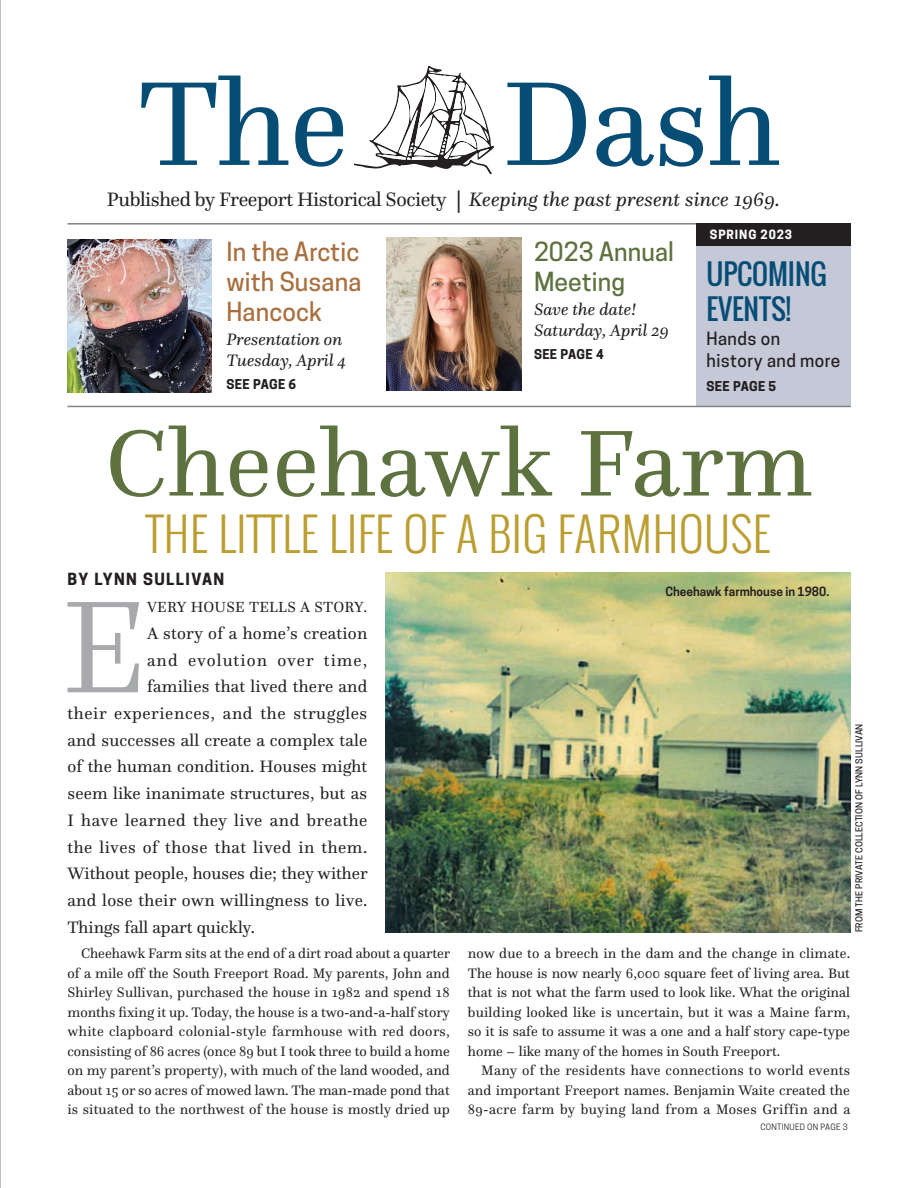
<style>
.page{position:relative;width:918px;height:1188px;background:#fff}
.page>*{position:absolute;margin:0;border:0;box-sizing:border-box;transform-origin:0 0}
.t1{font:300 136.5px "Questa";color:#a8a9ad}
.t2{font:124.5px "Questa";color:#064d76}
.t3{font:97.5px "Questa";letter-spacing:.01em;color:#5e7240}
.t4{font:300 46.5px "Oswald";letter-spacing:.01em;color:#bb9e31}
.t5{font:27.75px/35.2px "Oswald";letter-spacing:-.005em;color:#064d76}
.t6{font:500 24.75px/30px "Cooper Hewitt";letter-spacing:.005em;color:#a9703f;text-align:justify}
.t7{font:500 24.75px/30px "Cooper Hewitt";letter-spacing:.005em;color:#5e7240}
.t8{font:20.25px "Questa";letter-spacing:-.02em;color:#231f20}
.t9{font:italic 20.25px "Questa";letter-spacing:.005em;color:#231f20}
.t10{font:17.25px "Questa";letter-spacing:.01em;color:#231f20}
.t11{font:17.25px "Questa";letter-spacing:.03em;color:#231f20}
.t12{font:italic 17.25px/21px "Questa";color:#231f20}
.t13{font:17.25px "Questa";letter-spacing:.035em;color:#231f20}
.t14{font:500 17.25px/22.5px "Cooper Hewitt";letter-spacing:.025em;color:#231f20}
.t15{font:17.25px "Questa";letter-spacing:.06em;color:#231f20}
.t16{font:700 15.75px "Cooper Hewitt";letter-spacing:.09em;color:#231f20}
.t17{font:15.3px "Questa";letter-spacing:.015em;color:#231f20}
.t18{font:14.25px/19.5px "Questa";letter-spacing:.01em;color:#231f20;text-align:justify}
.t19{font:700 12.75px "Cooper Hewitt";letter-spacing:.025em;color:#231f20}
.t20{font:600 12px "Cooper Hewitt";color:#231f20}
.t21{font:700 12px "Cooper Hewitt";letter-spacing:.075em;color:#fff}
.t22{font:500 9px "Cooper Hewitt";letter-spacing:.01em;color:#231f20}
.t23{font:8.25px "Cooper Hewitt";letter-spacing:.03em;color:#231f20}
.s1{font-family:"Cooper Hewitt";font-style:normal;font-size:23.25px}
</style>
<div class="page">
<div style="left:696px;top:239px;width:154px;height:168px;background:#c5c9d7"></div>
<hr style="left:68px;top:223px;width:782px;height:2px;background:#808285">
<hr style="left:68px;top:406px;width:782px;height:1px;background:#808285">
<svg style="left:354px;top:65px;width:141px;height:110px"></svg>
<div style="left:696px;top:223px;width:154px;height:23px;background:#231f20"></div>
<img style="left:386px;top:238px;width:135px;height:153px">
<img style="left:68px;top:239px;width:144px;height:153px">
<img style="left:385px;top:572px;width:465px;height:360px">
<hr style="left:0;top:0;width:1px;height:1188px;background:#808285">
<h2 class="t2" style="left:138px;top:46px;width:644px">The Dash</h2>
<h3 class="t9" style="left:456px;top:186px;width:325px"><span class="s1">|</span> Keeping the past present since 1969.</h3>
<p class="t21" style="left:710px;top:227px;width:84px">SPRING 2023</p>
<h3 class="t6" style="left:227px;top:236px;width:136px">In the Arctic with Susana Hancock</h3>
<p class="t12" style="left:227px;top:328px;width:122px">Presentation on<br>Tuesday, April 4</p>
<p class="t19" style="left:227px;top:376px;width:71px">SEE PAGE 6</p>
<h3 class="t8" style="left:107px;top:186px;width:341px">Published by Freeport Historical Society</h3>
<h3 class="t7" style="left:534px;top:236px;width:141px">2023 Annual<br>Meeting</h3>
<p class="t12" style="left:534px;top:298px;width:137px">Save the date!<br>Saturday, April 29</p>
<p class="t19" style="left:534px;top:346px;width:71px">SEE PAGE 4</p>
<h3 class="t5" style="left:707px;top:256px;width:122px">UPCOMING<br>EVENTS!</h3>
<p class="t14" style="left:707px;top:327px;width:135px">Hands on history and more</p>
<p class="t19" style="left:707px;top:378px;width:71px">SEE PAGE 5</p>
<h3 class="t3" style="left:105px;top:402px;width:709px">Cheehawk Farm</h3>
<h3 class="t4" style="left:146px;top:500px;width:626px">THE LITTLE LIFE OF A BIG FARMHOUSE</h3>
<p class="t20" style="left:665px;top:585px;width:165px">Cheehawk farmhouse in 1980.</p>
<p class="t16" style="left:68px;top:570px;width:158px">BY LYNN SULLIVAN</p>
<h1 class="t1" style="left:62px;top:562px;width:87px">E</h1>
<p class="t17" style="left:147px;top:598px;width:222px">VERY HOUSE TELLS A STORY.</p>
<p class="t10" style="left:147px;top:622px;width:222px">A story of a home’s creation</p>
<p class="t15" style="left:147px;top:649px;width:222px">and evolution over time,</p>
<p class="t10" style="left:147px;top:676px;width:222px">families that lived there and</p>
<p class="t13" style="left:68px;top:703px;width:301px">their experiences, and the struggles</p>
<p class="t10" style="left:68px;top:729px;width:301px">and successes all create a complex tale</p>
<p class="t10" style="left:68px;top:756px;width:301px">of the human condition. Houses might</p>
<p class="t10" style="left:68px;top:783px;width:301px">seem like inanimate structures, but as</p>
<p class="t11" style="left:68px;top:809px;width:301px">I have learned they live and breathe</p>
<p class="t11" style="left:68px;top:836px;width:301px">the lives of those that lived in them.</p>
<p class="t10" style="left:68px;top:863px;width:302px">Without people, houses die; they wither</p>
<p class="t10" style="left:68px;top:889px;width:301px">and lose their own willingness to live.</p>
<p class="t10" style="left:68px;top:916px;width:189px">Things fall apart quickly.</p>
<p class="t18" style="left:68px;top:944px;width:384px;text-indent:13px">Cheehawk Farm sits at the end of a dirt road about a quarter of a mile off the South Freeport Road. My parents, John and Shirley Sullivan, purchased the house in 1982 and spend 18 months fixing it up. Today, the house is a two-and-a-half story white clapboard colonial-style farmhouse with red doors, consisting of 86 acres (once 89 but I took three to build a home on my parent’s property), with much of the land wooded, and about 15 or so acres of mowed lawn. The man-made pond that is situated to the northwest of the house is mostly dried up</p>
<p class="t18" style="left:468px;top:944px;width:384px">now due to a breech in the dam and the change in climate.<br>The house is now nearly 6,000 square feet of living area. But that is not what the farm used to look like. What the original building looked like is uncertain, but it was a Maine farm, so it is safe to assume it was a one and a half story cape-type home – like many of the homes in South Freeport.</p>
<p class="t22" style="left:854px;top:932px;width:210px;rotate:-90deg">FROM THE PRIVATE COLLECTION OF LYNN SULLIVAN</p>
<p class="t18" style="left:468px;top:1061px;width:384px;text-indent:13px">Many of the residents have connections to world events and important Freeport names. Benjamin Waite created the 89-acre farm by buying land from a Moses Griffin and a</p>
<p class="t23" style="left:761px;top:1122px;width:89px">CONTINUED ON PAGE 3</p>
</div>
